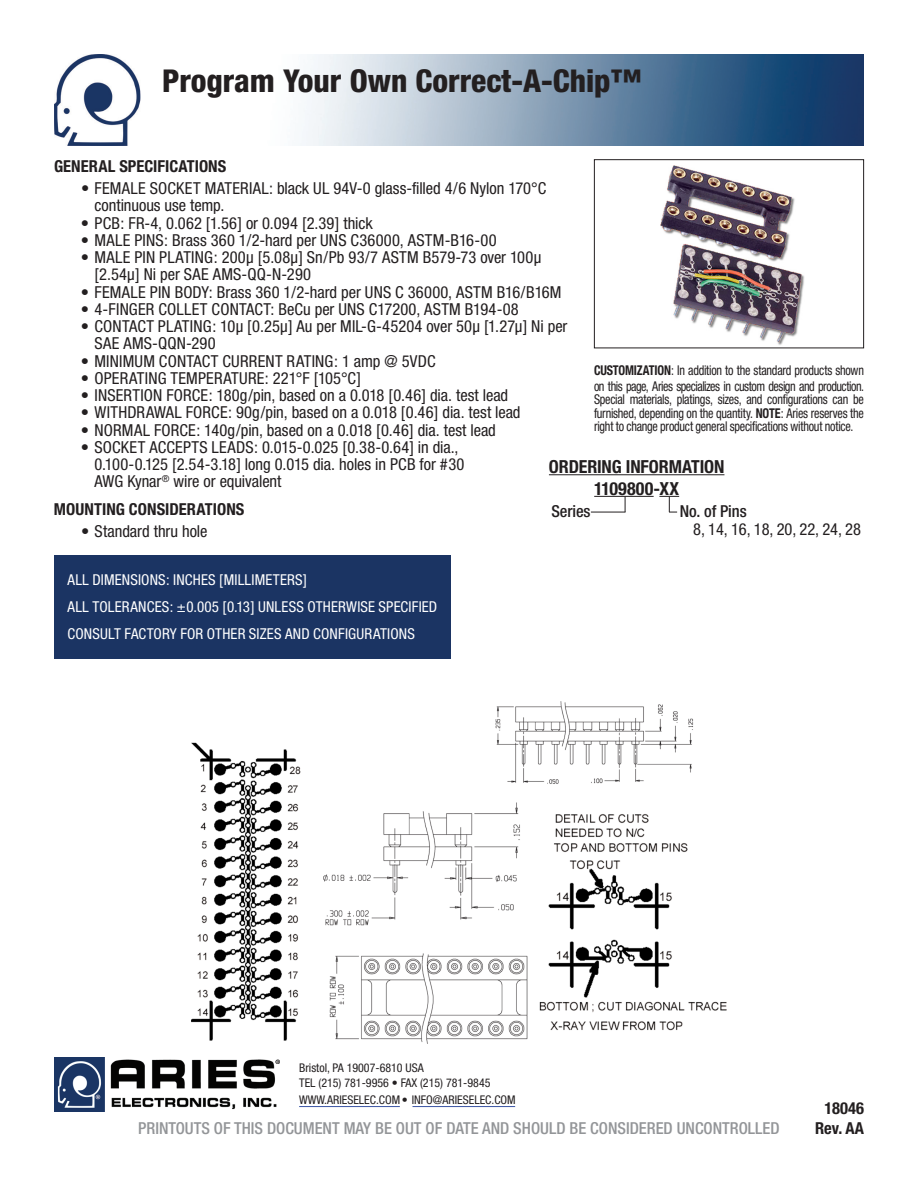
<style>
.page{position:relative;width:918px;height:1188px;background:#fff}
.page>*{position:absolute;margin:0;border:0;box-sizing:border-box;transform-origin:0 0}
.t1{font:800 condensed 31.5px "Helvetica Neue";color:#231f20}
.t2{font:700 condensed 18px/21.6px "Helvetica Neue";letter-spacing:-.005em;color:#231f20;text-align:center}
.t3{font:condensed 16.5px/17.2px "Helvetica Neue";letter-spacing:.01em;color:#231f20}
.t4{font:500 condensed 16.5px "Helvetica Neue";color:#939598}
.t5{font:700 condensed 16.5px/19.8px "Helvetica Neue";letter-spacing:.005em;color:#231f20;text-align:center}
.t6{font:500 condensed 16.5px "Helvetica Neue";letter-spacing:-.005em;color:#231f20}
.t7{font:condensed 15px/27px "Helvetica Neue";letter-spacing:.01em;color:#fff}
.t8{font:condensed 13.5px/13.5px "Helvetica Neue";letter-spacing:-.025em;color:#231f20;scale:.9 1}
.t9{font:condensed 12px/15px "Helvetica Neue";color:#231f20}
.s1{font-weight:700}
</style>
<div class="page">
<img style="left:54px;top:1057px;width:225px;height:54px">
<hr style="left:299px;top:1106px;width:101px;height:1px;background:#3a53a3">
<hr style="left:413px;top:1106px;width:102px;height:1px;background:#3a53a3">
<img style="left:54px;top:54px;width:810px;height:92px">
<div style="left:594px;top:159px;width:270px;height:189px;border:1px solid #231f20"></div>
<img style="left:191px;top:702px;width:536px;height:341px">
<hr style="left:549px;top:474px;width:175px;height:1px;background:#231f20">
<hr style="left:594px;top:496px;width:60px;height:1px;background:#231f20">
<svg style="left:625px;top:496px;width:1px;height:16px"></svg>
<hr style="left:591px;top:512px;width:34px;height:1px;background:#231f20">
<svg style="left:659px;top:496px;width:20px;height:17px"></svg>
<img style="left:660px;top:166px;width:144px;height:179px">
<div style="left:54px;top:556px;width:397px;height:103px;background:#1b3463"></div>
<h1 class="t1" style="left:162px;top:61px;width:481px">Program Your Own Correct-A-Chip™</h1>
<p class="t5" style="left:54px;top:156px;width:174px">GENERAL SPECIFICATIONS</p>
<p class="t3" style="left:94px;top:179px;width:453px;text-indent:-14px">• FEMALE SOCKET MATERIAL: black UL 94V-0 glass-filled 4/6 Nylon 170°C continuous use temp.</p>
<p class="t3" style="left:81px;top:214px;width:293px">• PCB: FR-4, 0.062 [1.56] or 0.094 [2.39] thick</p>
<p class="t3" style="left:81px;top:231px;width:417px">• MALE PINS: Brass 360 1/2-hard per UNS C36000, ASTM-B16-00</p>
<p class="t3" style="left:94px;top:248px;width:448px;text-indent:-14px">• MALE PIN PLATING: 200µ [5.08µ] Sn/Pb 93/7 ASTM B579-73 over 100µ [2.54µ] Ni per SAE AMS-QQ-N-290</p>
<p class="t3" style="left:81px;top:283px;width:482px">• FEMALE PIN BODY: Brass 360 1/2-hard per UNS C 36000, ASTM B16/B16M</p>
<p class="t3" style="left:81px;top:300px;width:439px">• 4-FINGER COLLET CONTACT: BeCu per UNS C17200, ASTM B194-08</p>
<p class="t3" style="left:94px;top:317px;width:475px;text-indent:-14px">• CONTACT PLATING: 10µ [0.25µ] Au per MIL-G-45204 over 50µ [1.27µ] Ni per<br>SAE AMS-QQN-290</p>
<p class="t3" style="left:81px;top:352px;width:356px">• MINIMUM CONTACT CURRENT RATING: 1 amp @ 5VDC</p>
<p class="t3" style="left:81px;top:369px;width:282px">• OPERATING TEMPERATURE: 221°F [105°C]</p>
<p class="t3" style="left:81px;top:386px;width:429px">• INSERTION FORCE: 180g/pin, based on a 0.018 [0.46] dia. test lead</p>
<p class="t3" style="left:81px;top:404px;width:441px">• WITHDRAWAL FORCE: 90g/pin, based on a 0.018 [0.46] dia. test lead</p>
<p class="t3" style="left:81px;top:421px;width:416px">• NORMAL FORCE: 140g/pin, based on a 0.018 [0.46] dia. test lead</p>
<p class="t3" style="left:94px;top:438px;width:372px;text-indent:-14px">• SOCKET ACCEPTS LEADS: 0.015-0.025 [0.38-0.64] in dia.,<br>0.100-0.125 [2.54-3.18] long 0.015 dia. holes in PCB for #30<br>AWG Kynar<sup>®</sup> wire or equivalent</p>
<p class="t5" style="left:54px;top:499px;width:192px">MOUNTING CONSIDERATIONS</p>
<p class="t3" style="left:81px;top:522px;width:128px">• Standard thru hole</p>
<p class="t8" style="left:594px;top:361px;width:302px;line-height:16.5px"><span class="s1">CUSTOMIZATION</span>: In addition to the standard products shown on this page, Aries specializes in custom design and production.</p>
<p class="t8" style="left:594px;top:393px;width:301px;text-align:justify">Special materials, platings, sizes, and configurations can be furnished, depending on the quantity. <span class="s1">NOTE</span>: Aries reserves the right to change product general specifications without notice.</p>
<p class="t2" style="left:549px;top:456px;width:177px">ORDERING INFORMATION<br>1109800-XX</p>
<p class="t6" style="left:551px;top:502px;width:41px">Series</p>
<p class="t6" style="left:680px;top:502px;width:68px">No. of Pins</p>
<p class="t3" style="left:693px;top:520px;width:169px">8, 14, 16, 18, 20, 22, 24, 28</p>
<p class="t7" style="left:68px;top:567px;width:371px">ALL DIMENSIONS: INCHES [MILLIMETERS]<br>ALL TOLERANCES: ±0.005 [0.13] UNLESS OTHERWISE SPECIFIED<br>CONSULT FACTORY FOR OTHER SIZES AND CONFIGURATIONS</p>
<p class="t9" style="left:299px;top:1060px;width:193px">Bristol, PA 19007-6810 USA<br>TEL (215) 781-9956 • FAX (215) 781-9845</p>
<p class="t4" style="left:138px;top:1118px;width:643px">PRINTOUTS OF THIS DOCUMENT MAY BE OUT OF DATE AND SHOULD BE CONSIDERED UNCONTROLLED</p>
<p class="t9" style="left:299px;top:1092px;width:218px">WWW.ARIESELEC.COM• INFO@ARIESELEC.COM</p>
<p class="t5" style="left:815px;top:1098px;width:50px">18046<br>Rev. AA</p>
</div>
